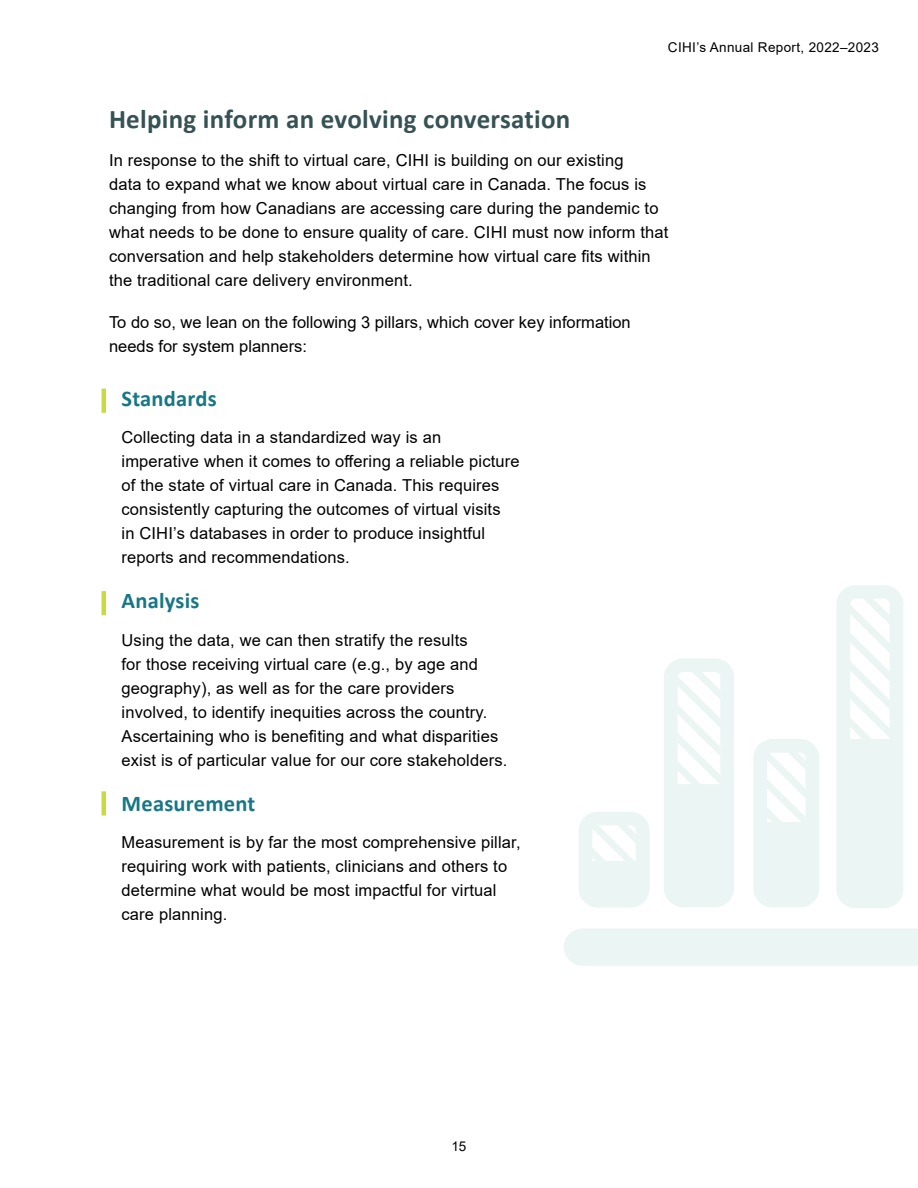
<style>
.page{position:relative;width:918px;height:1188px;background:#fff}
.page>*{position:absolute;margin:0;border:0;box-sizing:border-box;transform-origin:0 0}
.H3{font:700 27px "Calibri";letter-spacing:.01em;color:#365254}
.H4{font:700 22.5px "Calibri";letter-spacing:.01em;color:#177784}
.body{font:16.5px/24px "Arial";letter-spacing:.01em;color:#000}
.t1{font:13.5px "Arial";letter-spacing:.025em;color:#000}
</style>
<div class="page">
<hr style="left:102px;top:389px;width:4px;height:24px;background:#c8da3f">
<hr style="left:102px;top:591px;width:4px;height:24px;background:#c8da3f">
<hr style="left:102px;top:791px;width:4px;height:24px;background:#c8da3f">
<div style="left:564px;top:929px;width:354px;height:37px;background:#ebf5f3"></div>
<svg style="left:664px;top:658px;width:70px;height:249px"></svg>
<svg style="left:579px;top:812px;width:71px;height:96px"></svg>
<svg style="left:836px;top:585px;width:67px;height:323px"></svg>
<svg style="left:753px;top:739px;width:66px;height:168px"></svg>
<p class="t1" style="left:668px;top:38px;width:212px">CIHI’s Annual Report, 2022–2023</p>
<h4 class="H3" style="left:109px;top:100px;width:463px">Helping inform an evolving conversation</h4>
<p class="body" style="left:109px;top:148px;width:561px">In response to the shift to virtual care, CIHI is building on our existing<br>data to expand what we know about virtual care in Canada. The focus is changing from how Canadians are accessing care during the pandemic to what needs to be done to ensure quality of care. CIHI must now inform that conversation and help stakeholders determine how virtual care fits within the traditional care delivery environment.</p>
<p class="body" style="left:109px;top:310px;width:523px">To do so, we lean on the following 3 pillars, which cover key information needs for system planners:</p>
<h5 class="H4" style="left:122px;top:382px;width:97px">Standards</h5>
<p class="body" style="left:122px;top:425px;width:400px">Collecting data in a standardized way is an imperative when it comes to offering a reliable picture of the state of virtual care in Canada. This requires consistently capturing the outcomes of virtual visits<br>in CIHI’s databases in order to produce insightful reports and recommendations.</p>
<h5 class="H4" style="left:122px;top:585px;width:79px">Analysis</h5>
<p class="body" style="left:122px;top:628px;width:387px">Using the data, we can then stratify the results<br>for those receiving virtual care (e.g., by age and geography), as well as for the care providers involved, to identify inequities across the country.<br>Ascertaining who is benefiting and what disparities exist is of particular value for our core stakeholders.</p>
<h5 class="H4" style="left:122px;top:787px;width:135px">Measurement</h5>
<p class="body" style="left:122px;top:830px;width:401px">Measurement is by far the most comprehensive pillar, requiring work with patients, clinicians and others to determine what would be most impactful for virtual care planning.</p>
<p class="t1" style="left:451px;top:1137px;width:17px">15</p>
</div>
